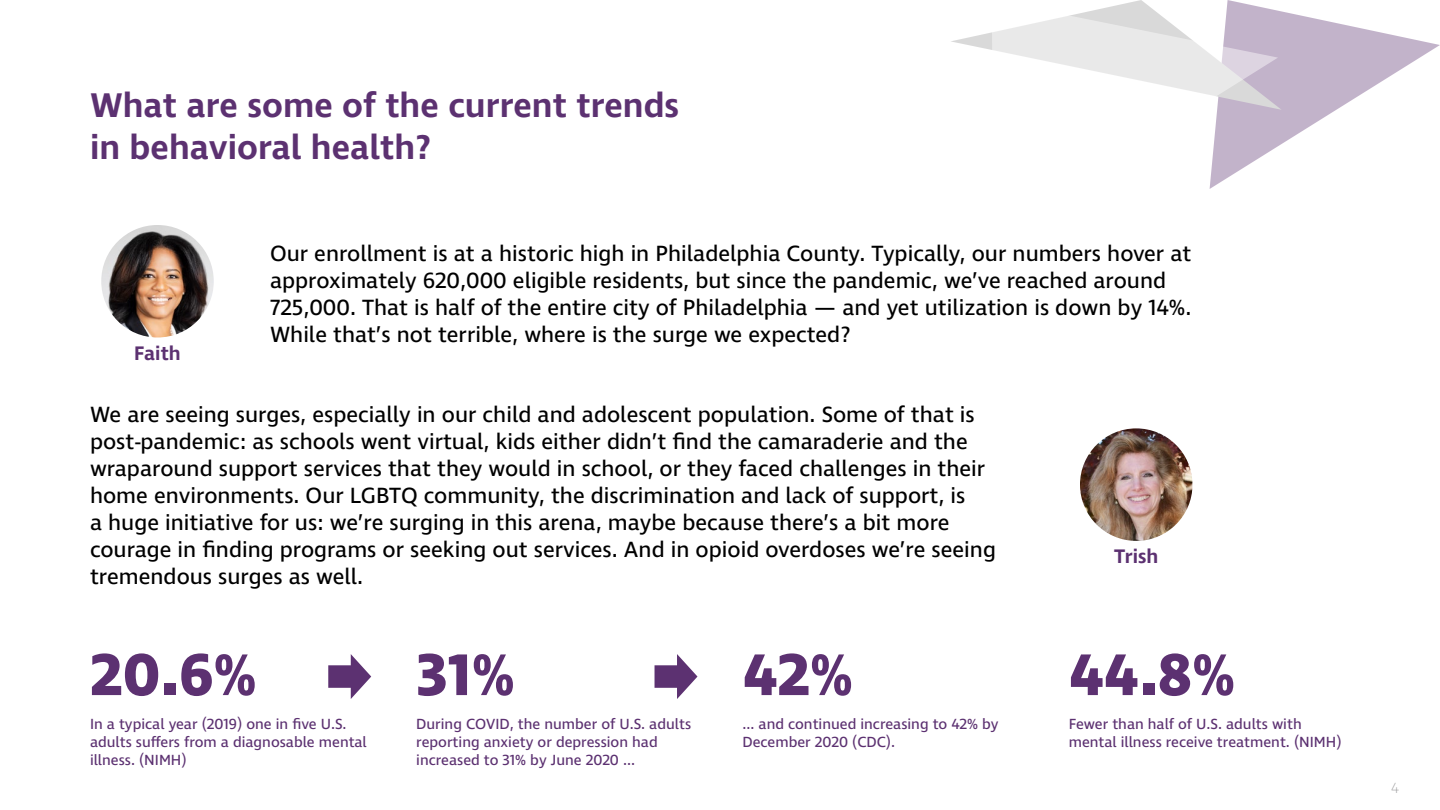
<style>
.page{position:relative;width:1440px;height:810px;background:#fff}
.page>*{position:absolute;margin:0;border:0;box-sizing:border-box;transform-origin:0 0}
.t1{font:700 60px "Ingra";color:#5c3171}
.t2{font:600 35px/42px "Ingra";color:#5c3171}
.t3{font:22.5px/27px "Ingra";color:#000}
.t4{font:600 20px "Ingra";color:#5c3171}
.t5{font:15px/18px "Ingra";color:#5c3171}
.t6{font:200 15px "Ingra";color:#989899}
</style>
<div class="page">
<svg style="left:951px;top:10px;width:489px;height:136px"></svg>
<svg style="left:992px;top:0;width:286px;height:189px"></svg>
<img style="left:101px;top:225px;width:113px;height:113px;border-radius:56px">
<img style="left:1080px;top:428px;width:112px;height:113px;border-radius:56px">
<svg style="left:328px;top:654px;width:43px;height:45px"></svg>
<svg style="left:655px;top:654px;width:42px;height:45px"></svg>
<h2 class="t2" style="left:90px;top:86px;width:591px">What are some of the current trends in behavioral health?</h2>
<p class="t4" style="left:134px;top:341px;width:48px">Faith</p>
<p class="t3" style="left:270px;top:241px;width:923px">Our enrollment is at a historic high in Philadelphia County. Typically, our numbers hover at approximately 620,000 eligible residents, but since the pandemic, we’ve reached around 725,000. That is half of the entire city of Philadelphia — and yet utilization is down by 14%.<br>While that’s not terrible, where is the surge we expected?</p>
<p class="t3" style="left:90px;top:402px;width:907px">We are seeing surges, especially in our child and adolescent population. Some of that is post-pandemic: as schools went virtual, kids either didn’t find the camaraderie and the wraparound support services that they would in school, or they faced challenges in their home environments. Our LGBTQ community, the discrimination and lack of support, is<br>a huge initiative for us: we’re surging in this arena, maybe because there’s a bit more courage in finding programs or seeking out services. And in opioid overdoses we’re seeing tremendous surges as well.</p>
<p class="t4" style="left:1114px;top:544px;width:46px">Trish</p>
<h1 class="t1" style="left:90px;top:637px;width:168px">20.6%</h1>
<h1 class="t1" style="left:416px;top:637px;width:100px">31%</h1>
<h1 class="t1" style="left:742px;top:637px;width:112px">42%</h1>
<h1 class="t1" style="left:1069px;top:637px;width:168px">44.8%</h1>
<p class="t5" style="left:90px;top:716px;width:278px">In a typical year (2019) one in five U.S. adults suffers from a diagnosable mental illness. (NIMH)</p>
<p class="t5" style="left:416px;top:716px;width:276px">During COVID, the number of U.S. adults reporting anxiety or depression had increased to 31% by June 2020 ...</p>
<p class="t5" style="left:742px;top:716px;width:258px">... and continued increasing to 42% by<br>December 2020 (CDC).</p>
<p class="t5" style="left:1069px;top:716px;width:274px">Fewer than half of U.S. adults with mental illness receive treatment. (NIMH)</p>
<p class="t6" style="left:1391px;top:779px;width:9px">4</p>
</div>
